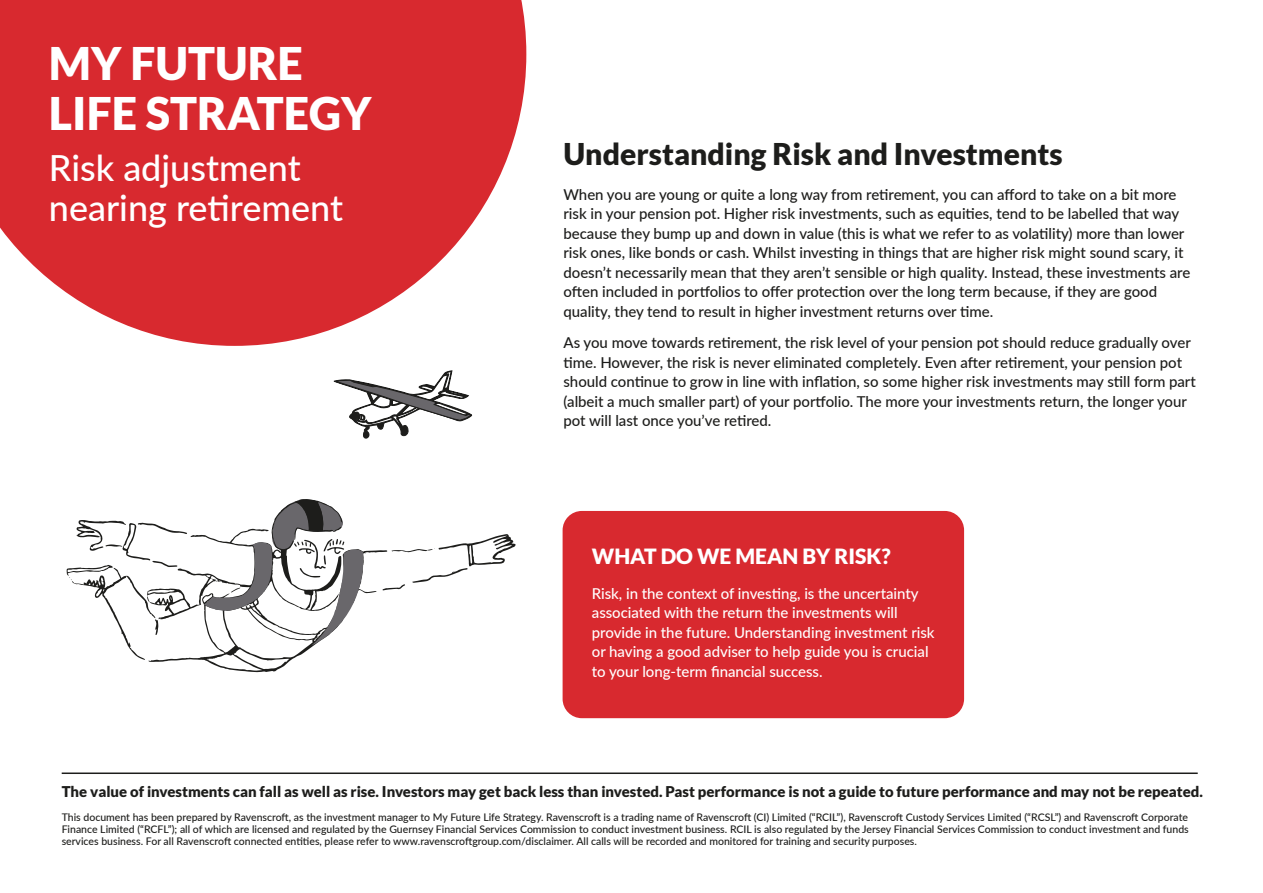
<style>
.page{position:relative;width:1263px;height:893px;background:#fff}
.page>*{position:absolute;margin:0;border:0;box-sizing:border-box;transform-origin:0 0}
.t1{font:900 45px/49.5px "Lato";color:#fff}
.t2{font:500 36px/40.5px "Lato";color:#fff}
.t3{font:900 30px "Lato";color:#1d1d1b}
.t4{font:900 21px "Lato";color:#fff}
.t5{font:500 15px/19.5px "Lato";color:#1d1d1b}
.t6{font:500 15px/19.5px "Lato";color:#fff}
.t7{font:900 14.85px "Lato";color:#1d1d1b}
.t8{font:500 10.5px/12px "Lato";color:#1d1d1b;text-align:justify}
</style>
<div class="page">
<svg style="left:0;top:0;width:526px;height:346px;background:#dd484d"></svg>
<svg style="left:66px;top:499px;width:450px;height:173px"></svg>
<svg style="left:333px;top:370px;width:140px;height:69px"></svg>
<div style="left:351px;top:413px;width:8px;height:6px;background:#1d1d1b;border-radius:50%"></div>
<div style="left:350px;top:413px;width:9px;height:6px;border:1px solid #1d1d1b;border-radius:50%"></div>
<div style="left:563px;top:511px;width:401px;height:207px;background:#d8292f;border-radius:19px"></div>
<hr style="left:62px;top:772px;width:1136px;height:2px;background:#1d1d1b">
<h1 class="t1" style="left:49px;top:38px;width:324px">MY FUTURE<br>LIFE STRATEGY</h1>
<h2 class="t2" style="left:49px;top:146px;width:296px">Risk adjustment nearing retirement</h2>
<h3 class="t3" style="left:563px;top:137px;width:501px">Understanding Risk and Investments</h3>
<p class="t5" style="left:563px;top:184px;width:628px">When you are young or quite a long way from retirement, you can afford to take on a bit more risk in your pension pot. Higher risk investments, such as equities, tend to be labelled that way because they bump up and down in value (this is what we refer to as volatility) more than lower risk ones, like bonds or cash. Whilst investing in things that are higher risk might sound scary, it doesn’t necessarily mean that they aren’t sensible or high quality. Instead, these investments are often included in portfolios to offer protection over the long term because, if they are good quality, they tend to result in higher investment returns over time.</p>
<p class="t5" style="left:563px;top:332px;width:634px">As you move towards retirement, the risk level of your pension pot should reduce gradually over time. However, the risk is never eliminated completely. Even after retirement, your pension pot should continue to grow in line with inflation, so some higher risk investments may still form part (albeit a much smaller part) of your portfolio. The more your investments return, the longer your pot will last once you’ve retired.</p>
<h3 class="t4" style="left:592px;top:544px;width:300px">WHAT DO WE MEAN BY RISK?</h3>
<p class="t6" style="left:592px;top:583px;width:344px">Risk, in the context of investing, is the uncertainty associated with the return the investments will provide in the future. Understanding investment risk or having a good adviser to help guide you is crucial to your long-term financial success.</p>
<p class="t7" style="left:62px;top:782px;width:1143px">The value of investments can fall as well as rise. Investors may get back less than invested. Past performance is not a guide to future performance and may not be repeated.</p>
<p class="t8" style="left:62px;top:811px;width:1128px">This document has been prepared by Ravenscroft, as the investment manager to My Future Life Strategy. Ravenscroft is a trading name of Ravenscroft (CI) Limited (“RCIL”), Ravenscroft Custody Services Limited (“RCSL”) and Ravenscroft Corporate Finance Limited (“RCFL”); all of which are licensed and regulated by the Guernsey Financial Services Commission to conduct investment business. RCIL is also regulated by the Jersey Financial Services Commission to conduct investment and funds services business. For all Ravenscroft connected entities, please refer to www.ravenscroftgroup.com/disclaimer. All calls will be recorded and monitored for training and security purposes.</p>
</div>
